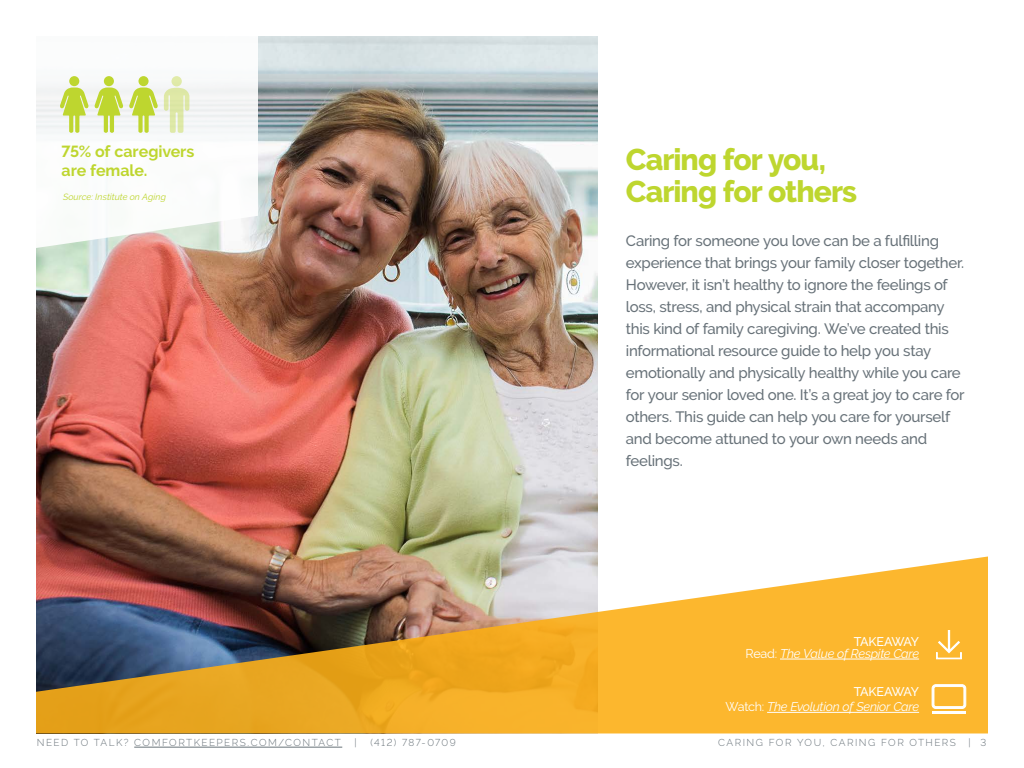
<style>
.page{position:relative;width:1024px;height:768px;background:#fff}
.page>*{position:absolute;margin:0;border:0;box-sizing:border-box;transform-origin:0 0}
.t1{font:800 30px/32px "Raleway";letter-spacing:-.03em;color:#bed62f}
.t2{font:700 16px/19px "Raleway";letter-spacing:-.005em;color:#bed62f}
.t3{font:500 15px/22px "Raleway";letter-spacing:-.02em;color:#687279}
.t4{font:italic 12.6px/12px "Raleway";letter-spacing:-.02em;color:#fff;text-align:right}
.t5{font:300 10px "Raleway";letter-spacing:.15em;color:#687279}
.t6{font:300 10px "Raleway";letter-spacing:.125em;color:#687279}
.t7{font:italic 9px "Raleway";letter-spacing:.01em;color:#bed62f}
.s1{font-weight:500;font-style:normal}
.s2{font-style:normal}
</style>
<div class="page">
<img style="left:36px;top:36px;width:562px;height:521px">
<svg style="left:36px;top:36px;width:222px;height:212px"></svg>
<img style="left:36px;top:557px;width:952px;height:177px">
<hr style="left:780px;top:659px;width:139px;height:1px;background:#fff">
<svg style="left:935px;top:630px;width:27px;height:30px"></svg>
<hr style="left:932px;top:712px;width:34px;height:2px;background:#fff">
<svg style="left:932px;top:684px;width:34px;height:25px"></svg>
<hr style="left:767px;top:712px;width:152px;height:1px;background:#fff">
<svg style="left:60px;top:88px;width:29px;height:45px"></svg>
<div style="left:69px;top:76px;width:10px;height:10px;background:#bed62f;border-radius:50%"></div>
<svg style="left:164px;top:88px;width:25px;height:45px"></svg>
<div style="left:171px;top:76px;width:11px;height:10px;background:#e1eba9;border-radius:50%"></div>
<svg style="left:95px;top:88px;width:28px;height:45px"></svg>
<div style="left:104px;top:76px;width:10px;height:10px;background:#bed62f;border-radius:50%"></div>
<svg style="left:129px;top:88px;width:29px;height:45px"></svg>
<div style="left:138px;top:76px;width:11px;height:10px;background:#bed62f;border-radius:50%"></div>
<hr style="left:134px;top:747px;width:208px;height:1px;background:#687279">
<p class="t2" style="left:62px;top:142px;width:134px">75% of caregivers are female.</p>
<p class="t7" style="left:63px;top:192px;width:105px">Source: Institute on Aging</p>
<h1 class="t1" style="left:626px;top:144px;width:233px">Caring for you,<br>Caring for others</h1>
<p class="t3" style="left:626px;top:230px;width:340px">Caring for someone you love can be a fulfilling experience that brings your family closer together.<br>However, it isn’t healthy to ignore the feelings of loss, stress, and physical strain that accompany this kind of family caregiving. We’ve created this informational resource guide to help you stay emotionally and physically healthy while you care for your senior loved one. It’s a great joy to care for others. This guide can help you care for yourself and become attuned to your own needs and feelings.</p>
<p class="t4" style="left:746px;top:636px;width:175px"><span class="s1">TAKEAWAY<br></span><span class="s2">Read:</span> The Value of Respite Care</p>
<p class="t4" style="left:726px;top:684px;width:195px;line-height:15.1px"><span class="s1">TAKEAWAY<br></span><span class="s2">Watch:</span> The Evolution of Senior Care</p>
<p class="t5" style="left:37px;top:737px;width:305px">NEED TO TALK? COMFORTKEEPERS.COM/CONTACT</p>
<p class="t5" style="left:354px;top:737px;width:4px">|</p>
<p class="t6" style="left:370px;top:737px;width:87px">(412) 787-0709</p>
<p class="t5" style="left:969px;top:737px;width:19px">| 3</p>
<p class="t5" style="left:718px;top:737px;width:239px">CARING FOR YOU, CARING FOR OTHERS</p>
</div>
